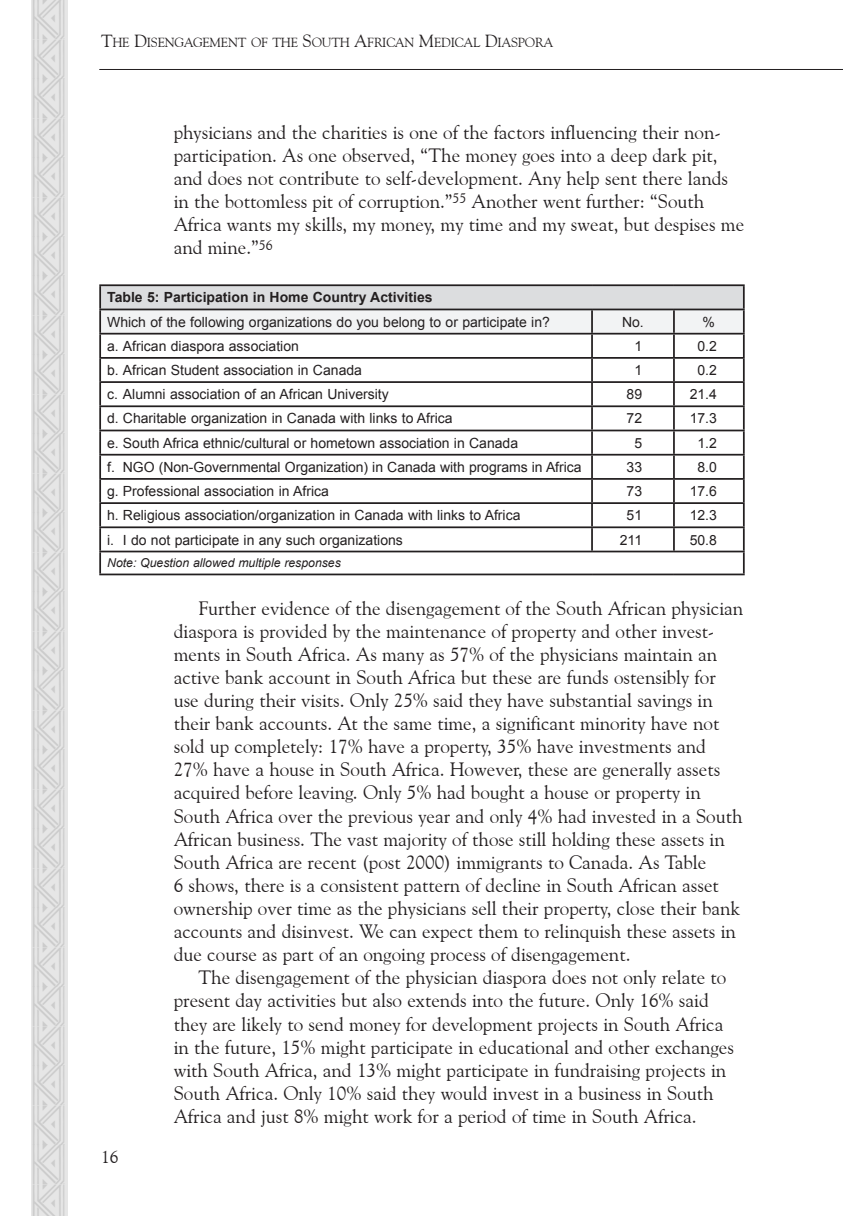
<style>
.page{position:relative;width:844px;height:1216px;background:#fff}
.page>*{position:absolute;margin:0;border:0;box-sizing:border-box;transform-origin:0 0}
.t1{font:31.5px "Afrika Borders";color:#ccc}
.t2{font:19.25px/23.1px "Goudy Old Style BT";color:#231f20}
.t3{font:17.5px "Goudy Old Style BT";color:#231f20}
.t4{font:14px "Arial";color:#231f20}
.t5{font:700 14px "Arial";color:#231f20}
.t6{font:13.12px "Goudy Old Style BT";letter-spacing:-.015em;color:#231f20}
.t7{font:italic 12.25px "Arial";color:#231f20}
.s1{font-size:17.5px}
</style>
<div class="page">
<hr style="left:99px;top:69px;width:743px;height:1px;background:#231f20">
<div style="left:31px;top:1px;width:36px;height:1214px;background:#e6e6e6"></div>
<div style="left:100px;top:285px;width:643px;height:24px;background:#dcdddf"></div>
<hr style="left:99px;top:284px;width:493px;height:2px;background:#231f20">
<hr style="left:99px;top:286px;width:2px;height:22px;background:#231f20">
<hr style="left:592px;top:284px;width:81px;height:2px;background:#231f20">
<hr style="left:673px;top:284px;width:71px;height:2px;background:#231f20">
<hr style="left:742px;top:286px;width:2px;height:22px;background:#231f20">
<hr style="left:99px;top:308px;width:493px;height:2px;background:#231f20">
<hr style="left:99px;top:310px;width:2px;height:23px;background:#231f20">
<hr style="left:592px;top:308px;width:81px;height:2px;background:#231f20">
<hr style="left:673px;top:308px;width:71px;height:2px;background:#231f20">
<hr style="left:742px;top:310px;width:2px;height:23px;background:#231f20">
<hr style="left:99px;top:333px;width:493px;height:1px;background:#231f20">
<hr style="left:99px;top:334px;width:2px;height:23px;background:#231f20">
<hr style="left:673px;top:333px;width:71px;height:1px;background:#231f20">
<hr style="left:742px;top:334px;width:2px;height:23px;background:#231f20">
<hr style="left:99px;top:357px;width:493px;height:2px;background:#231f20">
<hr style="left:99px;top:359px;width:2px;height:22px;background:#231f20">
<hr style="left:673px;top:357px;width:71px;height:2px;background:#231f20">
<hr style="left:742px;top:359px;width:2px;height:22px;background:#231f20">
<hr style="left:99px;top:381px;width:493px;height:2px;background:#231f20">
<hr style="left:99px;top:383px;width:2px;height:22px;background:#231f20">
<hr style="left:673px;top:381px;width:71px;height:2px;background:#231f20">
<hr style="left:742px;top:383px;width:2px;height:22px;background:#231f20">
<hr style="left:99px;top:405px;width:493px;height:2px;background:#231f20">
<hr style="left:99px;top:407px;width:2px;height:22px;background:#231f20">
<hr style="left:673px;top:405px;width:71px;height:2px;background:#231f20">
<hr style="left:742px;top:407px;width:2px;height:22px;background:#231f20">
<hr style="left:99px;top:429px;width:493px;height:2px;background:#231f20">
<hr style="left:99px;top:431px;width:2px;height:23px;background:#231f20">
<hr style="left:673px;top:429px;width:71px;height:2px;background:#231f20">
<hr style="left:742px;top:431px;width:2px;height:23px;background:#231f20">
<hr style="left:99px;top:454px;width:493px;height:1px;background:#231f20">
<hr style="left:99px;top:455px;width:2px;height:23px;background:#231f20">
<hr style="left:673px;top:454px;width:71px;height:1px;background:#231f20">
<hr style="left:742px;top:455px;width:2px;height:23px;background:#231f20">
<hr style="left:99px;top:478px;width:493px;height:2px;background:#231f20">
<hr style="left:99px;top:480px;width:2px;height:22px;background:#231f20">
<hr style="left:673px;top:478px;width:71px;height:2px;background:#231f20">
<hr style="left:742px;top:480px;width:2px;height:22px;background:#231f20">
<hr style="left:99px;top:502px;width:493px;height:2px;background:#231f20">
<hr style="left:99px;top:504px;width:2px;height:22px;background:#231f20">
<hr style="left:673px;top:502px;width:71px;height:2px;background:#231f20">
<hr style="left:742px;top:504px;width:2px;height:22px;background:#231f20">
<hr style="left:99px;top:526px;width:493px;height:2px;background:#231f20">
<hr style="left:99px;top:528px;width:2px;height:22px;background:#231f20">
<hr style="left:673px;top:526px;width:71px;height:2px;background:#231f20">
<svg style="left:100px;top:310px;width:643px;height:240px"></svg>
<hr style="left:742px;top:528px;width:2px;height:22px;background:#231f20">
<hr style="left:99px;top:550px;width:493px;height:2px;background:#231f20">
<hr style="left:99px;top:552px;width:2px;height:21px;background:#231f20">
<hr style="left:592px;top:550px;width:81px;height:2px;background:#231f20">
<hr style="left:673px;top:550px;width:71px;height:2px;background:#231f20">
<hr style="left:742px;top:552px;width:2px;height:21px;background:#231f20">
<hr style="left:99px;top:573px;width:493px;height:2px;background:#231f20">
<hr style="left:592px;top:573px;width:81px;height:2px;background:#231f20">
<hr style="left:673px;top:573px;width:71px;height:2px;background:#231f20">
<h1 class="t1" style="left:35px;top:1223px;width:1225px;rotate:-90deg">kkkkkkkkkkkkkkkkkkkkkkkkkkkkkkk</h1>
<p class="t6" style="left:101px;top:34px;width:453px"><span class="s1">T</span>HE <span class="s1">D</span>ISENGAGEMENT OF THE <span class="s1">S</span>OUTH <span class="s1">A</span>FRICAN <span class="s1">M</span>EDICAL <span class="s1">D</span>IASPORA</p>
<p class="t2" style="left:174px;top:120px;width:572px">physicians and the charities is one of the factors influencing their non&shy;participation. As one observed, “The money goes into a deep dark pit, and does not contribute to self-development. Any help sent there lands in the bottomless pit of corruption.”<sup>55</sup> Another went further: “South Africa wants my skills, my money, my time and my sweat, but despises me and mine.”<sup>56</sup></p>
<p class="t5" style="left:107px;top:290px;width:327px">Table 5: Participation in Home Country Activities</p>
<p class="t4" style="left:107px;top:314px;width:444px">Which of the following organizations do you belong to or participate in?</p>
<p class="t4" style="left:622px;top:314px;width:23px">No.</p>
<p class="t4" style="left:702px;top:314px;width:14px">%</p>
<p class="t4" style="left:107px;top:338px;width:193px">a. African diaspora association</p>
<p class="t4" style="left:634px;top:338px;width:9px">1</p>
<p class="t4" style="left:697px;top:338px;width:21px">0.2</p>
<p class="t4" style="left:107px;top:362px;width:256px">b. African Student association in Canada</p>
<p class="t4" style="left:634px;top:362px;width:9px">1</p>
<p class="t4" style="left:697px;top:362px;width:21px">0.2</p>
<p class="t4" style="left:107px;top:386px;width:283px">c. Alumni association of an African University</p>
<p class="t4" style="left:626px;top:386px;width:17px">89</p>
<p class="t4" style="left:689px;top:386px;width:29px">21.4</p>
<p class="t4" style="left:107px;top:411px;width:347px">d. Charitable organization in Canada with links to Africa</p>
<p class="t4" style="left:626px;top:411px;width:17px">72</p>
<p class="t4" style="left:689px;top:411px;width:29px">17.3</p>
<p class="t4" style="left:107px;top:435px;width:412px">e. South Africa ethnic/cultural or hometown association in Canada</p>
<p class="t4" style="left:634px;top:435px;width:9px">5</p>
<p class="t4" style="left:697px;top:435px;width:21px">1.2</p>
<p class="t4" style="left:107px;top:459px;width:475px">f. NGO (Non-Governmental Organization) in Canada with programs in Africa</p>
<p class="t4" style="left:626px;top:459px;width:17px">33</p>
<p class="t4" style="left:697px;top:459px;width:21px">8.0</p>
<p class="t4" style="left:107px;top:483px;width:223px">g. Professional association in Africa</p>
<p class="t4" style="left:626px;top:483px;width:17px">73</p>
<p class="t4" style="left:689px;top:483px;width:29px">17.6</p>
<p class="t4" style="left:107px;top:507px;width:414px">h. Religious association/organization in Canada with links to Africa</p>
<p class="t4" style="left:626px;top:507px;width:17px">51</p>
<p class="t4" style="left:689px;top:507px;width:29px">12.3</p>
<p class="t4" style="left:107px;top:532px;width:297px">i. I do not participate in any such organizations</p>
<p class="t4" style="left:619px;top:532px;width:24px">211</p>
<p class="t4" style="left:689px;top:532px;width:29px">50.8</p>
<p class="t7" style="left:107px;top:556px;width:235px">Note: Question allowed multiple responses</p>
<p class="t2" style="left:174px;top:596px;width:571px;text-indent:25px">Further evidence of the disengagement of the South African physician diaspora is provided by the maintenance of property and other invest&shy;ments in South Africa. As many as 57% of the physicians maintain an active bank account in South Africa but these are funds ostensibly for use during their visits. Only 25% said they have substantial savings in their bank accounts. At the same time, a significant minority have not sold up completely: 17% have a property, 35% have investments and 27% have a house in South Africa. However, these are generally assets acquired before leaving. Only 5% had bought a house or property in South Africa over the previous year and only 4% had invested in a South African business. The vast majority of those still holding these assets in South Africa are recent (post 2000) immigrants to Canada. As Table<br>6 shows, there is a consistent pattern of decline in South African asset ownership over time as the physicians sell their property, close their bank accounts and disinvest. We can expect them to relinquish these assets in due course as part of an ongoing process of disengagement.</p>
<p class="t2" style="left:174px;top:965px;width:561px;text-indent:25px">The disengagement of the physician diaspora does not only relate to present day activities but also extends into the future. Only 16% said they are likely to send money for development projects in South Africa in the future, 15% might participate in educational and other exchanges with South Africa, and 13% might participate in fundraising projects in South Africa. Only 10% said they would invest in a business in South Africa and just 8% might work for a period of time in South Africa.</p>
<p class="t3" style="left:101px;top:1145px;width:19px">16</p>
</div>
